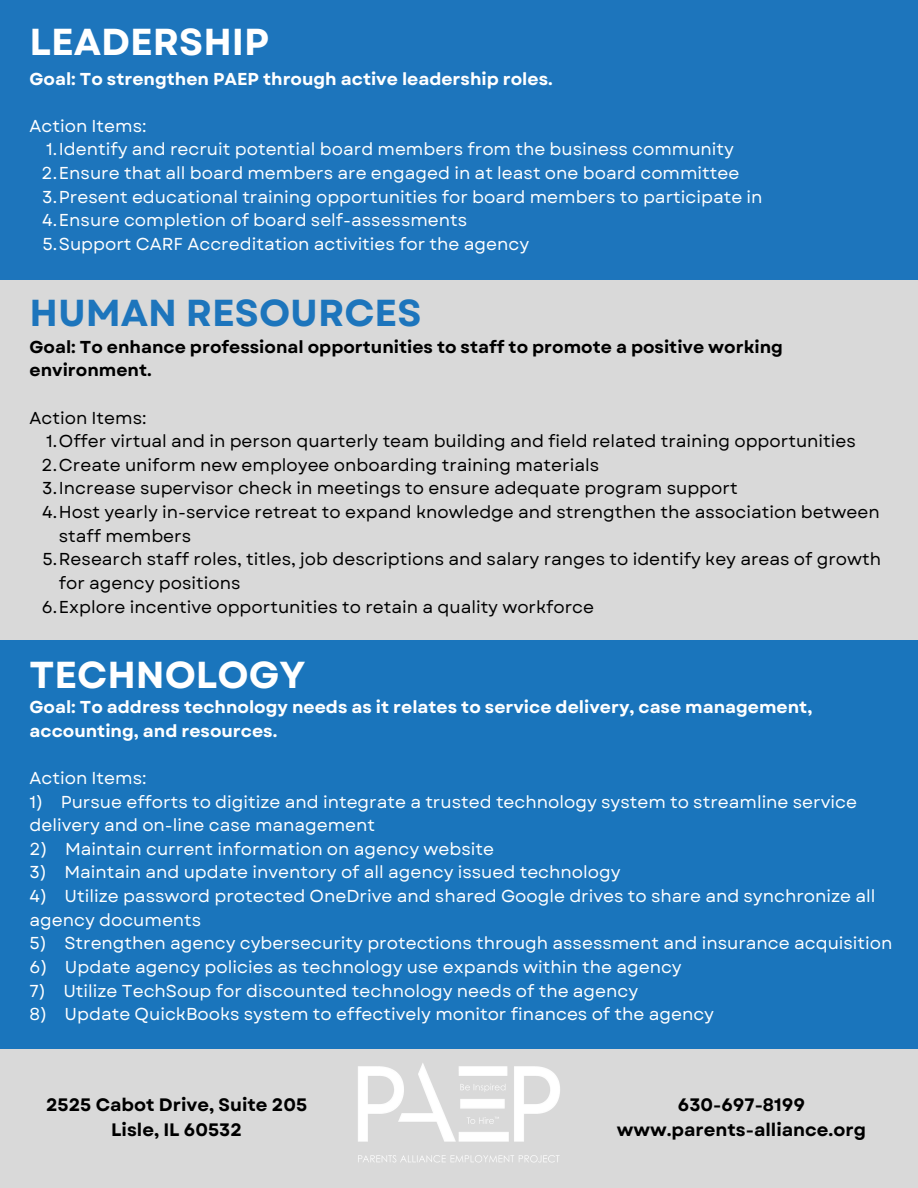
<style>
.page{position:relative;width:918px;height:1188px;background:#d9d9d9}
.page>*{position:absolute;margin:0;border:0;box-sizing:border-box;transform-origin:0 0}
.t1{font:700 37.5px "Garet";color:#fff}
.t2{font:700 37.5px "Garet";color:#1d75bc}
.t3{font:700 18px/24.8px "Garet";color:#000;text-align:center}
.t4{font:17.25px/23.7px "Garet";color:#fff}
.t5{font:17.25px/23.7px "Garet";color:#000}
.t6{font:700 17.25px/23.7px "Garet";color:#fff}
.t7{font:700 17.25px/23.7px "Garet";color:#000}
</style>
<div class="page">
<div style="left:0;top:0;width:918px;height:279px;background:#1d75bc"></div>
<div style="left:0;top:641px;width:918px;height:408px;background:#1a75bc"></div>
<img style="left:358px;top:1063px;width:202px;height:100px">
<h2 class="t1" style="left:30px;top:15px;width:241px">LEADERSHIP</h2>
<p class="t6" style="left:30px;top:67px;width:525px">Goal: To strengthen PAEP through active leadership roles.</p>
<p class="t4" style="left:30px;top:114px;width:119px">Action Items:</p>
<p class="t4" style="left:46px;top:138px;width:690px">1.Identify and recruit potential board members from the business community</p>
<p class="t4" style="left:42px;top:161px;width:699px">2.Ensure that all board members are engaged in at least one board committee</p>
<p class="t4" style="left:42px;top:185px;width:722px">3.Present educational training opportunities for board members to participate in</p>
<p class="t4" style="left:42px;top:208px;width:427px">4.Ensure completion of board self-assessments</p>
<h1 class="t4" style="left:42px;top:232px;width:488px">5.Support CARF Accreditation activities for the agency</h1>
<h2 class="t2" style="left:30px;top:285px;width:393px">HUMAN RESOURCES</h2>
<p class="t7" style="left:30px;top:335px;width:755px">Goal: To enhance professional opportunities to staff to promote a positive working environment.</p>
<p class="t5" style="left:30px;top:406px;width:119px">Action Items:</p>
<p class="t5" style="left:46px;top:429px;width:811px">1.Offer virtual and in person quarterly team building and field related training opportunities</p>
<p class="t5" style="left:42px;top:453px;width:559px">2.Create uniform new employee onboarding training materials</p>
<p class="t5" style="left:42px;top:477px;width:697px">3.Increase supervisor check in meetings to ensure adequate program support</p>
<p class="t5" style="left:59px;top:500px;width:822px;text-indent:-17px">4.Host yearly in-service retreat to expand knowledge and strengthen the association between staff members</p>
<p class="t5" style="left:59px;top:548px;width:824px;text-indent:-17px">5.Research staff roles, titles, job descriptions and salary ranges to identify key areas of growth for agency positions</p>
<h1 class="t5" style="left:42px;top:595px;width:554px">6.Explore incentive opportunities to retain a quality workforce</h1>
<h2 class="t1" style="left:30px;top:648px;width:277px">TECHNOLOGY</h2>
<p class="t6" style="left:30px;top:695px;width:784px">Goal: To address technology needs as it relates to service delivery, case management, accounting, and resources.</p>
<p class="t4" style="left:30px;top:766px;width:119px">Action Items:</p>
<p class="t4" style="left:30px;top:790px;width:829px">1) Pursue efforts to digitize and integrate a trusted technology system to streamline service delivery and on-line case management</p>
<p class="t4" style="left:30px;top:837px;width:466px">2) Maintain current information on agency website</p>
<p class="t4" style="left:30px;top:861px;width:592px">3) Maintain and update inventory of all agency issued technology</p>
<p class="t4" style="left:30px;top:884px;width:847px">4) Utilize password protected OneDrive and shared Google drives to share and synchronize all agency documents</p>
<p class="t4" style="left:30px;top:931px;width:865px">5) Strengthen agency cybersecurity protections through assessment and insurance acquisition</p>
<p class="t4" style="left:30px;top:955px;width:654px">6) Update agency policies as technology use expands within the agency</p>
<p class="t4" style="left:30px;top:979px;width:610px">7) Utilize TechSoup for discounted technology needs of the agency</p>
<h2 class="t4" style="left:30px;top:1002px;width:686px">8) Update QuickBooks system to effectively monitor finances of the agency</h2>
<h2 class="t3" style="left:46px;top:1093px;width:263px">2525 Cabot Drive, Suite 205<br>Lisle, IL 60532</h2>
<p class="t3" style="left:617px;top:1093px;width:251px">630-697-8199 www.parents-alliance.org</p>
</div>
